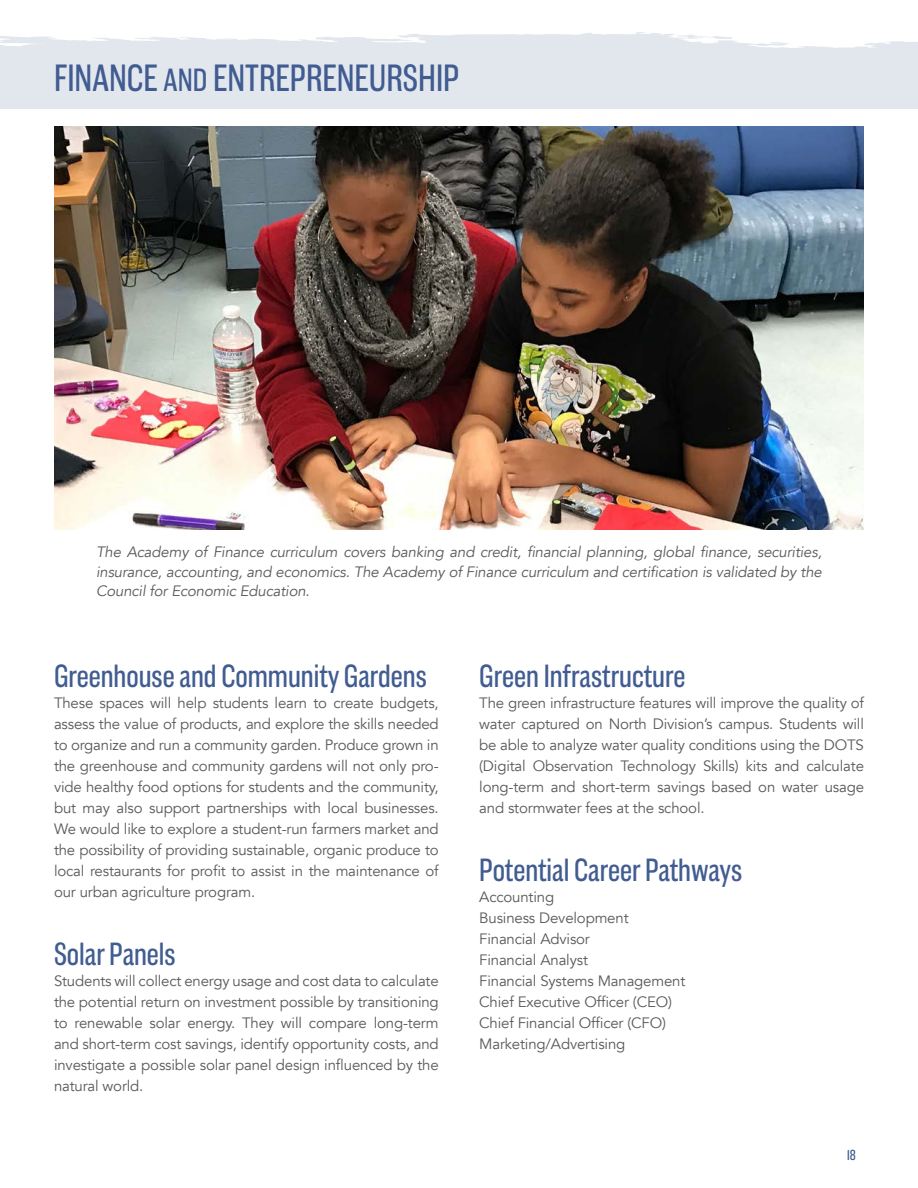
<style>
.page{position:relative;width:918px;height:1188px;background:#fff}
.page>*{position:absolute;margin:0;border:0;box-sizing:border-box;transform-origin:0 0}
.t1{font:39px "Americane Cond";color:#415c91}
.t2{font:33px "Americane Cond";color:#415c91}
.Numbers{font:15px/21px "Avenir";letter-spacing:-.01em;color:#58595b;text-align:justify}
.Numbers-2{font:italic 15px/19.5px "Avenir";letter-spacing:-.01em;color:#58595b;text-align:justify}
.t3{font:15px "Americane Cond";color:#415c91}
.s1{font-size:33px}
</style>
<div class="page">
<div style="left:0;top:52px;width:918px;height:57px;background:#e2e7ee"></div>
<svg style="left:0;top:32px;width:918px;height:20px"></svg>
<img style="left:54px;top:127px;width:810px;height:402px">
<p class="t1" style="left:54px;top:55px;width:407px">FINANCE <span class="s1">AND</span> ENTREPRENEURSHIP</p>
<p class="Numbers-2" style="left:96px;top:543px;width:727px">The Academy of Finance curriculum covers banking and credit, financial planning, global finance, securities, insurance, accounting, and economics. The Academy of Finance curriculum and certification is validated by the Council for Economic Education.</p>
<p class="t2" style="left:54px;top:657px;width:374px">Greenhouse and Community Gardens</p>
<p class="Numbers" style="left:54px;top:693px;width:386px">These spaces will help students learn to create budgets, assess the value of products, and explore the skills needed to organize and run a community garden. Produce grown in the greenhouse and community gardens will not only pro&shy;vide healthy food options for students and the community, but may also support partnerships with local businesses.<br>We would like to explore a student-run farmers market and the possibility of providing sustainable, organic produce to local restaurants for profit to assist in the maintenance of our urban agriculture program.</p>
<p class="t2" style="left:54px;top:934px;width:123px">Solar Panels</p>
<p class="Numbers" style="left:54px;top:970px;width:386px">Students will collect energy usage and cost data to calculate the potential return on investment possible by transitioning to renewable solar energy. They will compare long-term and short-term cost savings, identify opportunity costs, and investigate a possible solar panel design influenced by the natural world.</p>
<p class="t2" style="left:479px;top:657px;width:208px">Green Infrastructure</p>
<p class="Numbers" style="left:479px;top:693px;width:386px">The green infrastructure features will improve the quality of water captured on North Division’s campus. Students will be able to analyze water quality conditions using the DOTS (Digital Observation Technology Skills) kits and calculate long-term and short-term savings based on water usage and stormwater fees at the school.</p>
<p class="t2" style="left:479px;top:850px;width:264px">Potential Career Pathways</p>
<p class="Numbers" style="left:479px;top:886px;width:76px">Accounting</p>
<p class="Numbers" style="left:479px;top:907px;width:151px">Business Development</p>
<p class="Numbers" style="left:479px;top:928px;width:112px">Financial Advisor</p>
<p class="Numbers" style="left:479px;top:949px;width:110px">Financial Analyst</p>
<p class="Numbers" style="left:479px;top:970px;width:208px">Financial Systems Management</p>
<p class="Numbers" style="left:479px;top:991px;width:194px">Chief Executive Officer (CEO)</p>
<p class="Numbers" style="left:479px;top:1012px;width:188px">Chief Financial Officer (CFO)</p>
<p class="Numbers" style="left:479px;top:1033px;width:148px">Marketing/Advertising</p>
<p class="t3" style="left:847px;top:1146px;width:10px">18</p>
</div>
